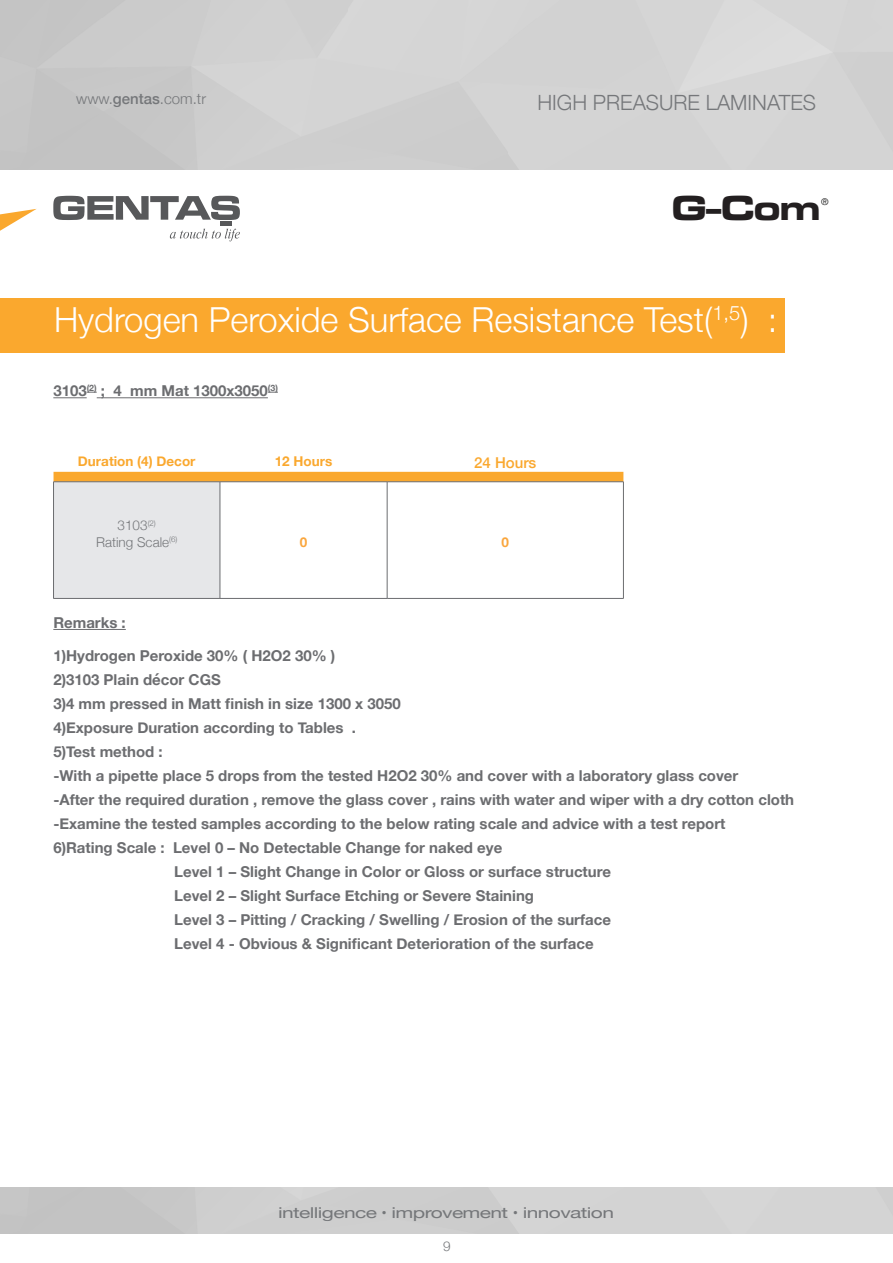
<style>
.page{position:relative;width:893px;height:1263px;background:#fff}
.page>*{position:absolute;margin:0;border:0;box-sizing:border-box;transform-origin:0 0}
.t1{font:36px "Microgramma D Bold Exte";color:#231f20}
.t2{font:300 34.5px "Helvetica Neue";color:#fff}
.t3{font:300 21px "Helvetica Neue";color:#75777a}
.t4{font:700 15px "Helvetica Neue";color:#6c6d70}
.t5{font:15px "Helvetica Neue";letter-spacing:-.03em;color:#75777a;scale:1.4 1}
.t6{font:300 15px "Helvetica Neue";color:#75777a}
.t7{font:500 15px "Helvetica Neue";color:#faa82e}
.t8{font:700 13.5px "Helvetica Neue";color:#faa82e}
.t9{font:300 13.5px "Helvetica Neue";color:#75777a}
.t10{font:700 13.5px "Helvetica Neue";color:#faa63d}
.t11{font:300 9.3px "Helvetica Neue";color:#000001}
.s1{font-weight:500}
</style>
<div class="page">
<div style="left:0;top:298px;width:785px;height:54px;background:#faa82e"></div>
<div style="left:54px;top:472px;width:569px;height:9px;background:#faa82e"></div>
<div style="left:54px;top:482px;width:166px;height:116px;background:#e6e7e9"></div>
<hr style="left:53px;top:481px;width:167px;height:1px;background:#6c6d70">
<hr style="left:53px;top:482px;width:1px;height:116px;background:#6c6d70">
<hr style="left:220px;top:481px;width:167px;height:1px;background:#6c6d70">
<hr style="left:220px;top:482px;width:1px;height:116px;background:#6c6d70">
<hr style="left:387px;top:481px;width:237px;height:1px;background:#6c6d70">
<hr style="left:387px;top:482px;width:1px;height:116px;background:#6c6d70">
<hr style="left:623px;top:482px;width:1px;height:116px;background:#6c6d70">
<hr style="left:53px;top:598px;width:167px;height:1px;background:#6c6d70">
<hr style="left:220px;top:598px;width:167px;height:1px;background:#6c6d70">
<hr style="left:387px;top:598px;width:237px;height:1px;background:#6c6d70">
<hr style="left:53px;top:397px;width:34px;height:1px;background:#6c6d70">
<hr style="left:97px;top:397px;width:171px;height:1px;background:#6c6d70">
<hr style="left:53px;top:629px;width:73px;height:1px;background:#6c6d70">
<svg style="left:53px;top:196px;width:187px;height:24px"></svg>
<hr style="left:220px;top:221px;width:11px;height:4px;background:#57585a">
<svg style="left:170px;top:229px;width:70px;height:12px"></svg>
<svg style="left:0;top:209px;width:36px;height:22px"></svg>
<p class="t6" style="left:76px;top:87px;width:131px">www.<span class="s1">gentas</span>.com.tr</p>
<h3 class="t3" style="left:537px;top:86px;width:280px">HIGH PREASURE LAMINATES</h3>
<p class="t1" style="left:672px;top:183px;width:150px">G-Com</p>
<p class="t11" style="left:821px;top:194px;width:9px">®</p>
<p class="t2" style="left:54px;top:291px;width:744px">Hydrogen Peroxide Surface Resistance Test(<sup>1,5</sup>) : :</p>
<p class="t4" style="left:53px;top:379px;width:226px">3103<sup>(2)</sup> ; 4 mm Mat 1300x3050<sup>(3)</sup></p>
<p class="t8" style="left:78px;top:450px;width:119px">Duration (4) Decor</p>
<p class="t8" style="left:275px;top:450px;width:59px">12 Hours</p>
<p class="t7" style="left:474px;top:450px;width:64px">24 Hours</p>
<p class="t9" style="left:118px;top:515px;width:40px">3103<sup>(2)</sup></p>
<p class="t9" style="left:96px;top:531px;width:83px">Rating Scale<sup>(6)</sup></p>
<p class="t10" style="left:300px;top:531px;width:9px">0</p>
<p class="t10" style="left:501px;top:531px;width:9px">0</p>
<p class="t4" style="left:53px;top:611px;width:74px">Remarks :</p>
<p class="t4" style="left:53px;top:644px;width:284px">1)Hydrogen Peroxide 30% ( H2O2 30% )</p>
<p class="t4" style="left:53px;top:668px;width:169px">2)3103 Plain décor CGS</p>
<p class="t4" style="left:53px;top:692px;width:349px">3)4 mm pressed in Matt finish in size 1300 x 3050</p>
<p class="t4" style="left:53px;top:716px;width:304px">4)Exposure Duration according to Tables .</p>
<p class="t4" style="left:53px;top:740px;width:111px">5)Test method :</p>
<p class="t4" style="left:53px;top:764px;width:687px">-With a pipette place 5 drops from the tested H2O2 30% and cover with a laboratory glass cover</p>
<p class="t4" style="left:53px;top:788px;width:742px">-After the required duration , remove the glass cover , rains with water and wiper with a dry cotton cloth</p>
<p class="t4" style="left:53px;top:812px;width:674px">-Examine the tested samples according to the below rating scale and advice with a test report</p>
<p class="t4" style="left:53px;top:836px;width:450px">6)Rating Scale : Level 0 – No Detectable Change for naked eye</p>
<p class="t4" style="left:174px;top:860px;width:438px">Level 1 – Slight Change in Color or Gloss or surface structure</p>
<p class="t4" style="left:174px;top:884px;width:361px">Level 2 – Slight Surface Etching or Severe Staining</p>
<p class="t4" style="left:174px;top:908px;width:438px">Level 3 – Pitting / Cracking / Swelling / Erosion of the surface</p>
<p class="t4" style="left:174px;top:932px;width:421px">Level 4 - Obvious &amp; Significant Deterioration of the surface</p>
<p class="t5" style="left:278px;top:1201px;width:241px">intelligence • improvement • innovation</p>
<p class="t9" style="left:443px;top:1235px;width:9px">9</p>
</div>
